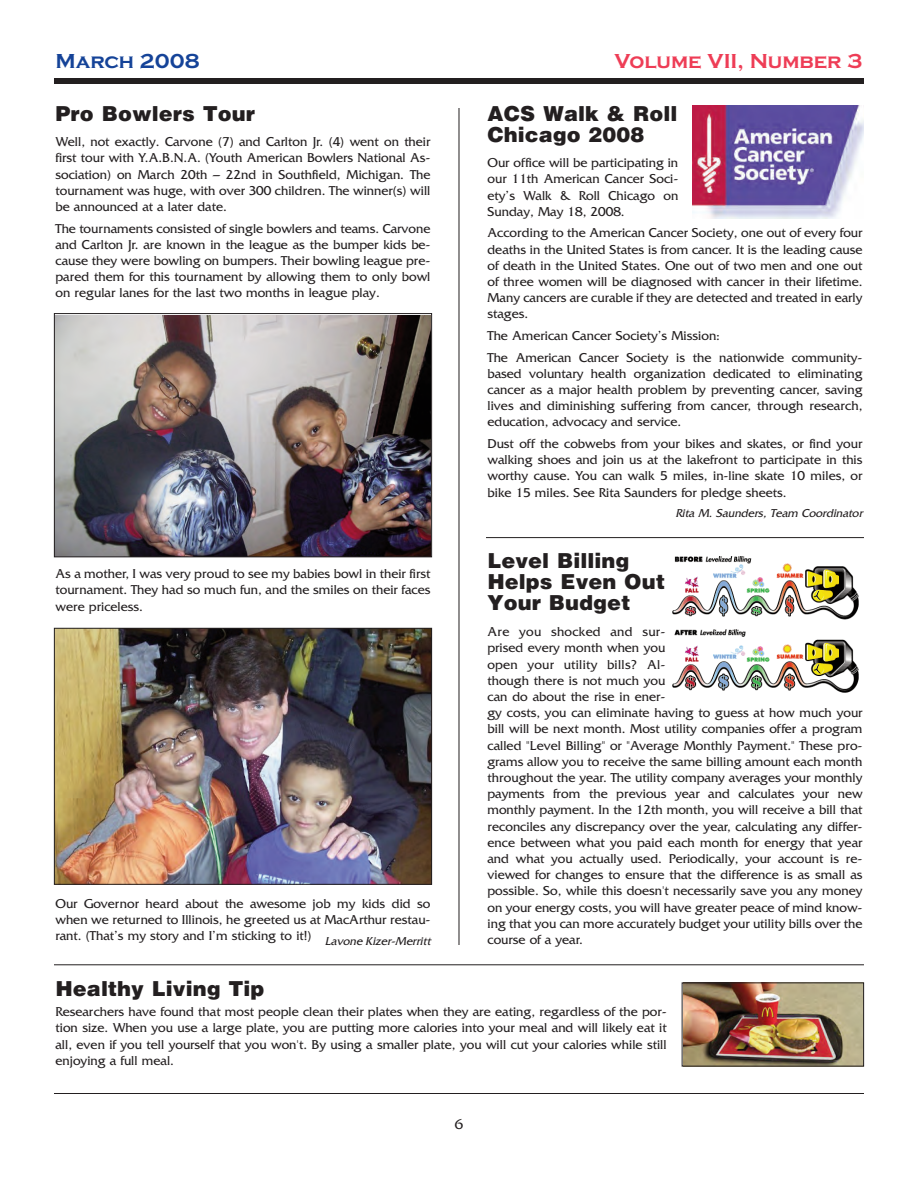
<style>
.page{position:relative;width:918px;height:1188px;background:#fff}
.page>*{position:absolute;margin:0;border:0;box-sizing:border-box;transform-origin:0 0}
.t1{font:900 21px/21px "Helvetica";color:#231f20}
.t2{font:700 21px "Copperplate Gothic";color:#ee3d56}
.t3{font:700 21px "Copperplate Gothic";color:#154398}
.t4{font:15px "Friz Quadrata";color:#231f20}
.t5{font:13.5px/16.2px "Friz Quadrata";color:#231f20;text-align:justify}
.t6{font:italic 12px "Friz Quadrata";color:#231f20}
</style>
<div class="page">
<hr style="left:54px;top:1093px;width:810px;height:1px;background:#231f20">
<div style="left:54px;top:78px;width:810px;height:6px;background:#231f20"></div>
<hr style="left:459px;top:108px;width:1px;height:837px;background:#231f20">
<img style="left:56px;top:316px;width:374px;height:239px">
<div style="left:54px;top:313px;width:378px;height:244px;border:1px solid #231f20"></div>
<img style="left:56px;top:630px;width:374px;height:253px">
<div style="left:54px;top:628px;width:378px;height:257px;border:1px solid #231f20"></div>
<img style="left:693px;top:105px;width:171px;height:114px">
<hr style="left:486px;top:537px;width:378px;height:1px;background:#231f20">
<hr style="left:54px;top:965px;width:810px;height:1px;background:#231f20">
<img style="left:673px;top:557px;width:185px;height:135px">
<img style="left:684px;top:984px;width:178px;height:80px">
<div style="left:682px;top:982px;width:182px;height:84px;border:1px solid #231f20"></div>
<h1 class="t3" style="left:55px;top:48px;width:146px">March 2008</h1>
<h1 class="t2" style="left:615px;top:48px;width:249px">Volume VII, Number 3</h1>
<h1 class="t1" style="left:55px;top:103px;width:201px">Pro Bowlers Tour</h1>
<p class="t5" style="left:55px;top:133px;width:377px">Well, not exactly. Carvone (7) and Carlton Jr. (4) went on their first tour with Y.A.B.N.A. (Youth American Bowlers National As&shy;sociation) on March 20th – 22nd in Southfield, Michigan. The tournament was huge, with over 300 children. The winner(s) will be announced at a later date.</p>
<p class="t5" style="left:55px;top:220px;width:377px">The tournaments consisted of single bowlers and teams. Carvone and Carlton Jr. are known in the league as the bumper kids be&shy;cause they were bowling on bumpers. Their bowling league pre&shy;pared them for this tournament by allowing them to only bowl on regular lanes for the last two months in league play.</p>
<p class="t5" style="left:55px;top:565px;width:377px">As a mother, I was very proud to see my babies bowl in their first tournament. They had so much fun, and the smiles on their faces were priceless.</p>
<p class="t5" style="left:55px;top:895px;width:378px;text-align:left">Our Governor heard about the awesome job my kids did so when we returned to Illinois, he greeted us at MacArthur restau&shy;rant. (That’s my story and I’m sticking to it!) <sub>Lavone</sub> <sub>Kizer-Merritt</sub></p>
<h1 class="t1" style="left:487px;top:103px;width:191px">ACS Walk &amp; Roll<br>Chicago 2008</h1>
<p class="t5" style="left:487px;top:154px;width:192px">Our office will be participating in our 11th American Cancer Soci&shy;ety’s Walk &amp; Roll Chicago on Sunday, May 18, 2008.</p>
<p class="t5" style="left:487px;top:225px;width:377px">According to the American Cancer Society, one out of every four deaths in the United States is from cancer. It is the leading cause of death in the United States. One out of two men and one out of three women will be diagnosed with cancer in their lifetime.<br>Many cancers are curable if they are detected and treated in early stages.</p>
<p class="t5" style="left:487px;top:325px;width:377px;line-height:21.6px">The American Cancer Society’s Mission:<br>The American Cancer Society is the nationwide community-</p>
<p class="t5" style="left:487px;top:365px;width:377px">based voluntary health organization dedicated to eliminating cancer as a major health problem by preventing cancer, saving lives and diminishing suffering from cancer, through research, education, advocacy and service.</p>
<p class="t5" style="left:487px;top:435px;width:377px">Dust off the cobwebs from your bikes and skates, or find your walking shoes and join us at the lakefront to participate in this worthy cause. You can walk 5 miles, in-line skate 10 miles, or bike 15 miles. See Rita Saunders for pledge sheets.</p>
<p class="t6" style="left:675px;top:506px;width:190px">Rita M. Saunders, Team Coordinator</p>
<h1 class="t1" style="left:487px;top:551px;width:179px">Level Billing<br>Helps Even Out<br>Your Budget</h1>
<p class="t5" style="left:487px;top:623px;width:377px;text-align:left">Are you shocked and sur-<br>prised every month when you<br>open your utility bills? Al-<br>though there is not much you<br>can do about the rise in ener-<br>gy costs, you can eliminate having to guess at how much your bill will be next month. Most utility companies offer a program called "Level Billing" or "Average Monthly Payment." These pro&shy;grams allow you to receive the same billing amount each month throughout the year. The utility company averages your monthly payments from the previous year and calculates your new monthly payment. In the 12th month, you will receive a bill that reconciles any discrepancy over the year, calculating any differ&shy;ence between what you paid each month for energy that year and what you actually used. Periodically, your account is re&shy;viewed for changes to ensure that the difference is as small as possible. So, while this doesn't necessarily save you any money on your energy costs, you will have greater peace of mind know&shy;ing that you can more accurately budget your utility bills over the course of a year.</p>
<h1 class="t1" style="left:55px;top:978px;width:211px">Healthy Living Tip</h1>
<p class="t5" style="left:55px;top:1003px;width:613px;line-height:16.6px">Researchers have found that most people clean their plates when they are eating, regardless of the por&shy;tion size. When you use a large plate, you are putting more calories into your meal and will likely eat it all, even if you tell yourself that you won't. By using a smaller plate, you will cut your calories while still enjoying a full meal.</p>
<p class="t4" style="left:455px;top:1115px;width:10px">6</p>
</div>
